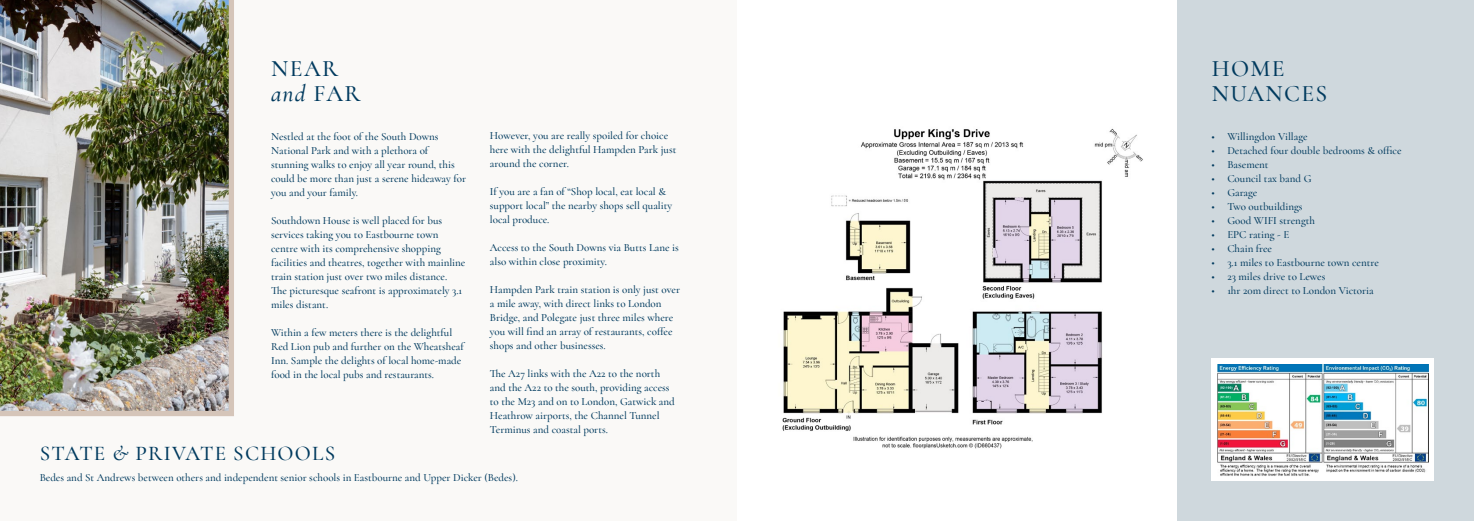
<style>
.page{position:relative;width:1474px;height:521px;background:#fff}
.page>*{position:absolute;margin:0;border:0;box-sizing:border-box;transform-origin:0 0}
.t1{font:500 23.62px/24.5px "Cormorant";letter-spacing:.06em;color:#003a5e}
.t2{font:500 21px "Cormorant";letter-spacing:.06em;color:#003a5e}
.t3{font:500 10.94px/14px "Cormorant";color:#003a5e}
.s1{font-style:italic}
</style>
<div class="page">
<div style="left:0;top:0;width:737px;height:521px;background:#faf9f7"></div>
<img style="left:0;top:0;width:234px;height:416px">
<div style="left:1177px;top:0;width:296px;height:521px;background:#cfd8dd"></div>
<img style="left:782px;top:128px;width:361px;height:321px">
<div style="left:1211px;top:358px;width:223px;height:123px;background:#fff"></div>
<img style="left:1217px;top:364px;width:211px;height:112px">
<h1 class="t1" style="left:271px;top:57px;width:91px">NEAR <span class="s1">and</span> FAR</h1>
<p class="t3" style="left:271px;top:130px;width:196px">Nestled at the foot of the South Downs National Park and with a plethora of stunning walks to enjoy all year round, this could be more than just a serene hideaway for you and your family.</p>
<p class="t3" style="left:271px;top:214px;width:196px">Southdown House is well placed for bus services taking you to Eastbourne town centre with its comprehensive shopping facilities and theatres, together with mainline train station just over two miles distance.<br>The picturesque seafront is approximately 3.1 miles distant.</p>
<p class="t3" style="left:271px;top:326px;width:194px">Within a few meters there is the delightful Red Lion pub and further on the Wheatsheaf Inn. Sample the delights of local home-made food in the local pubs and restaurants.</p>
<p class="t3" style="left:490px;top:129px;width:188px">However, you are really spoiled for choice here with the delightful Hampden Park just around the corner.</p>
<p class="t3" style="left:490px;top:185px;width:184px">If you are a fan of “Shop local, eat local &amp; support local” the nearby shops sell quality local produce.</p>
<p class="t3" style="left:490px;top:241px;width:190px">Access to the South Downs via Butts Lane is also within close proximity.</p>
<p class="t3" style="left:490px;top:283px;width:192px">Hampden Park train station is only just over a mile away, with direct links to London Bridge, and Polegate just three miles where you will find an array of restaurants, coffee shops and other businesses.</p>
<p class="t3" style="left:490px;top:367px;width:186px">The A27 links with the A22 to the north and the A22 to the south, providing access to the M23 and on to London, Gatwick and Heathrow airports, the Channel Tunnel Terminus and coastal ports.</p>
<h2 class="t2" style="left:40px;top:440px;width:297px">STATE <span class="s1">&amp;</span> PRIVATE SCHOOLS</h2>
<p class="t3" style="left:40px;top:470px;width:479px">Bedes and St Andrews between others and independent senior schools in Eastbourne and Upper Dicker (Bedes).</p>
<h1 class="t1" style="left:1211px;top:57px;width:117px">HOME<br>NUANCES</h1>
<p class="t3" style="left:1211px;top:130px;width:97px">• Willingdon Village</p>
<p class="t3" style="left:1211px;top:144px;width:191px">• Detached four double bedrooms &amp; office</p>
<p class="t3" style="left:1211px;top:158px;width:59px">• Basement</p>
<p class="t3" style="left:1211px;top:172px;width:101px">• Council tax band G</p>
<p class="t3" style="left:1211px;top:186px;width:47px">• Garage</p>
<p class="t3" style="left:1211px;top:200px;width:93px">• Two outbuildings</p>
<p class="t3" style="left:1211px;top:214px;width:105px">• Good WIFI strength</p>
<p class="t3" style="left:1211px;top:228px;width:79px">• EPC rating - E</p>
<p class="t3" style="left:1211px;top:242px;width:62px">• Chain free</p>
<p class="t3" style="left:1211px;top:256px;width:169px">• 3.1 miles to Eastbourne town centre</p>
<p class="t3" style="left:1211px;top:270px;width:115px">• 23 miles drive to Lewes</p>
<p class="t3" style="left:1211px;top:284px;width:164px">• 1hr 20m direct to London Victoria</p>
</div>
